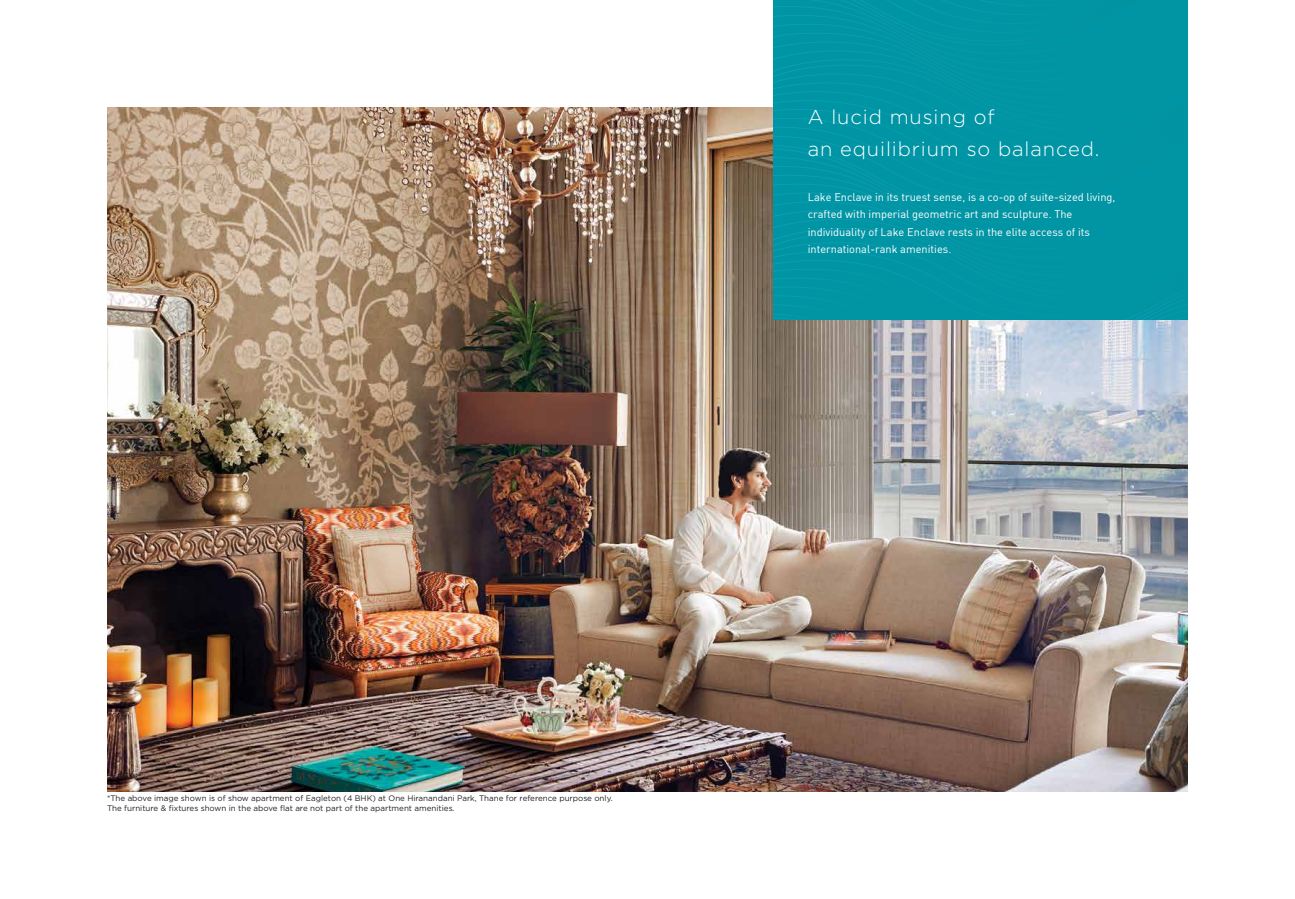
<style>
.page{position:relative;width:1295px;height:899px;background:#fff}
.page>*{position:absolute;margin:0;border:0;box-sizing:border-box;transform-origin:0 0}
.t1{font:300 20px/32px "Gotham";letter-spacing:.045em;color:#fff}
.t2{font:11px/17.2px "DIN";color:#fff}
.t3{font:8px/9.6px "Gotham";color:#231f20}
</style>
<div class="page">
<img style="left:107px;top:107px;width:1080px;height:684px">
<svg style="left:773px;top:0;width:414px;height:319px"></svg>
<h1 class="t1" style="left:807px;top:100px;width:293px">A lucid musing of<br>an equilibrium so balanced.</h1>
<p class="t2" style="left:807px;top:188px;width:309px">Lake Enclave in its truest sense, is a co-op of suite-sized living, crafted with imperial geometric art and sculpture. The individuality of Lake Enclave rests in the elite access of its international-rank amenities.</p>
<p class="t3" style="left:107px;top:793px;width:507px">*The above image shown is of show apartment of Eagleton (4 BHK) at One Hiranandani Park, Thane for reference purpose only.<br>The furniture &amp; fixtures shown in the above flat are not part of the apartment amenities.</p>
</div>
